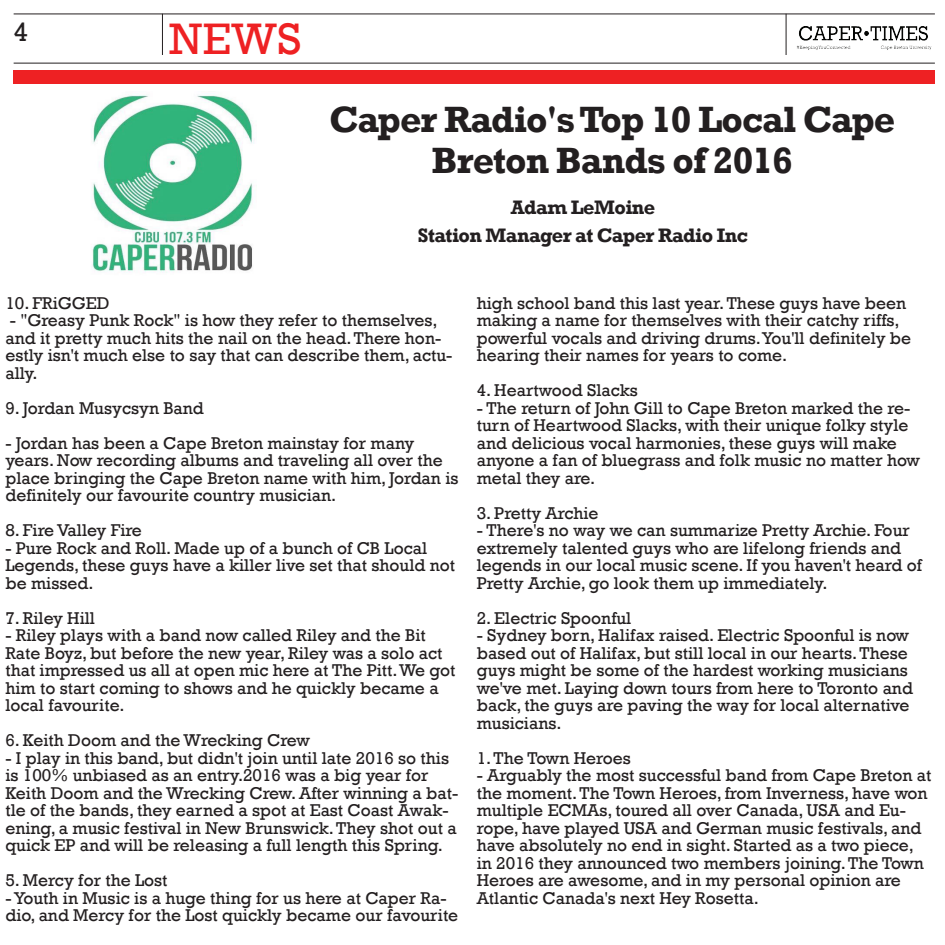
<style>
.page{position:relative;width:945px;height:945px;background:#fff}
.page>*{position:absolute;margin:0;border:0;box-sizing:border-box;transform-origin:0 0}
.t1{font:45.25px "Rockwell";color:#ee2123}
.t2{font:700 37.5px/41.2px "Rockwell";letter-spacing:-.025em;color:#231f20;text-align:center}
.t3{font:27.5px "Rockwell";color:#231f20}
.Photo_caption{font:700 20px "Rockwell";letter-spacing:-.025em;color:#231f20}
.t4{font:17.5px/17.5px "Rockwell";color:#231f20}
</style>
<div class="page">
<hr style="left:14px;top:14px;width:921px;height:1px;background:#231f20">
<hr style="left:786px;top:14px;width:1px;height:41px;background:#231f20">
<hr style="left:162px;top:14px;width:1px;height:41px;background:#231f20">
<img style="left:796px;top:27px;width:136px;height:23px">
<hr style="left:14px;top:63px;width:921px;height:1px;background:#231f20">
<div style="left:14px;top:70px;width:921px;height:14px;background:#ee2123"></div>
<img style="left:92px;top:95px;width:162px;height:178px">
<h3 class="t3" style="left:14px;top:16px;width:16px">4</h3>
<h1 class="t1" style="left:170px;top:13px;width:133px">NEWS</h1>
<p class="t2" style="left:329px;top:99px;width:568px">Caper Radio's Top 10 Local Cape<br>Breton Bands of 2016</p>
<p class="Photo_caption" style="left:511px;top:195px;width:146px">Adam LeMoine</p>
<p class="Photo_caption" style="left:418px;top:223px;width:332px">Station Manager at Caper Radio Inc</p>
<p class="t4" style="left:5px;top:294px;width:106px">10. FRiGGED</p>
<p class="t4" style="left:5px;top:312px;width:449px">- "Greasy Punk Rock" is how they refer to themselves, and it pretty much hits the nail on the head. There hon&shy;estly isn't much else to say that can describe them, actu&shy;ally.</p>
<p class="t4" style="left:5px;top:399px;width:200px">9. Jordan Musycsyn Band</p>
<p class="t4" style="left:5px;top:434px;width:455px">- Jordan has been a Cape Breton mainstay for many years. Now recording albums and traveling all over the place bringing the Cape Breton name with him, Jordan is definitely our favourite country musician.</p>
<p class="t4" style="left:5px;top:522px;width:138px">8. Fire Valley Fire</p>
<p class="t4" style="left:5px;top:539px;width:451px">- Pure Rock and Roll. Made up of a bunch of CB Local<br>Legends, these guys have a killer live set that should not be missed.</p>
<p class="t4" style="left:5px;top:609px;width:91px">7. Riley Hill</p>
<p class="t4" style="left:5px;top:627px;width:451px">- Riley plays with a band now called Riley and the Bit Rate Boyz, but before the new year, Riley was a solo act that impressed us all at open mic here at The Pitt. We got him to start coming to shows and he quickly became a local favourite.</p>
<p class="t4" style="left:5px;top:732px;width:306px">6. Keith Doom and the Wrecking Crew</p>
<p class="t4" style="left:5px;top:749px;width:454px">- I play in this band, but didn't join until late 2016 so this is 100% unbiased as an entry.2016 was a big year for Keith Doom and the Wrecking Crew. After winning a bat&shy;tle of the bands, they earned a spot at East Coast Awak&shy;ening, a music festival in New Brunswick. They shot out a quick EP and will be releasing a full length this Spring.</p>
<p class="t4" style="left:5px;top:872px;width:164px">5. Mercy for the Lost</p>
<p class="t4" style="left:5px;top:889px;width:454px">- Youth in Music is a huge thing for us here at Caper Ra&shy;dio, and Mercy for the Lost quickly became our favourite</p>
<p class="t4" style="left:477px;top:294px;width:436px">high school band this last year. These guys have been making a name for themselves with their catchy riffs, powerful vocals and driving drums. You'll definitely be hearing their names for years to come.</p>
<p class="t4" style="left:477px;top:382px;width:163px">4. Heartwood Slacks</p>
<p class="t4" style="left:477px;top:399px;width:445px">- The return of John Gill to Cape Breton marked the re&shy;turn of Heartwood Slacks, with their unique folky style and delicious vocal harmonies, these guys will make anyone a fan of bluegrass and folk music no matter how metal they are.</p>
<p class="t4" style="left:477px;top:504px;width:123px">3. Pretty Archie</p>
<p class="t4" style="left:477px;top:522px;width:447px">- There's no way we can summarize Pretty Archie. Four extremely talented guys who are lifelong friends and legends in our local music scene. If you haven't heard of Pretty Archie, go look them up immediately.</p>
<p class="t4" style="left:477px;top:609px;width:156px">2. Electric Spoonful</p>
<p class="t4" style="left:477px;top:627px;width:438px">- Sydney born, Halifax raised. Electric Spoonful is now based out of Halifax, but still local in our hearts. These guys might be some of the hardest working musicians we've met. Laying down tours from here to Toronto and back, the guys are paving the way for local alternative musicians.</p>
<p class="t4" style="left:477px;top:749px;width:156px">1. The Town Heroes</p>
<p class="t4" style="left:477px;top:767px;width:456px">- Arguably the most successful band from Cape Breton at the moment. The Town Heroes, from Inverness, have won multiple ECMAs, toured all over Canada, USA and Eu&shy;rope, have played USA and German music festivals, and have absolutely no end in sight. Started as a two piece, in 2016 they announced two members joining. The Town Heroes are awesome, and in my personal opinion are Atlantic Canada's next Hey Rosetta.</p>
</div>
